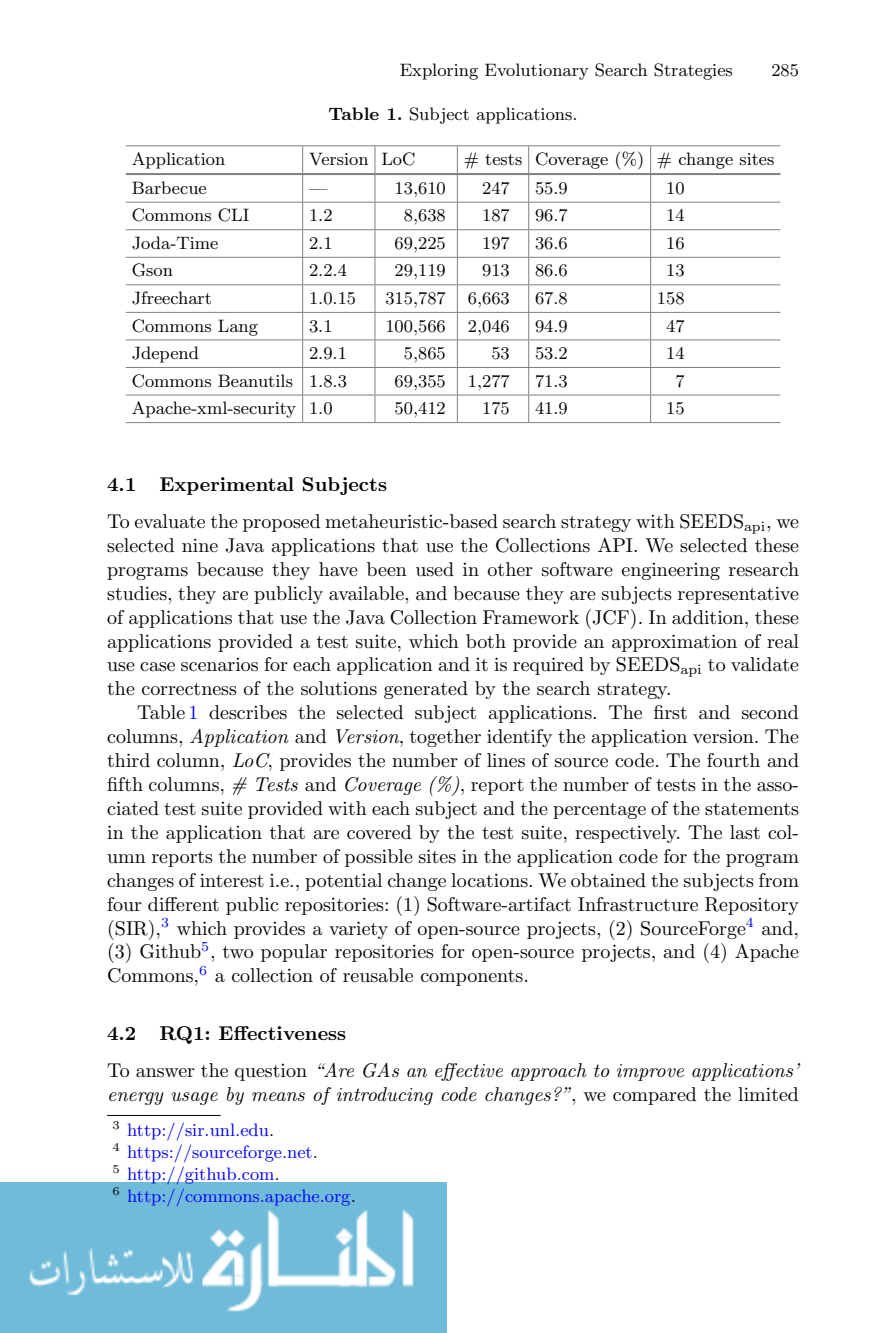
<style>
.page{position:relative;width:879px;height:1333px;background:#fff}
.page>*{position:absolute;margin:0;border:0;box-sizing:border-box;transform-origin:0 0}
.t1{font:20px/24px "Jkypfc CMR10";color:#000;text-align:justify}
.t2{font:20px/24px "Jfygdd CMTI10";color:#000}
.t3{font:20px "Nkmbvw CMBX10";color:#000}
.t4{font:18px "Qqqfpd CMR9";color:#000}
.t5{font:18px/22px "Qqqfpd CMR9";color:#00f}
.s1{font-family:"Cxlsrf CMBX9"}
.s2{font-family:"Chnvrh CMMI9"}
.s3{color:#00f}
.s4{font-family:"Jfygdd CMTI10"}
.s5{font-family:"Jkypfc CMR10"}
.s6{color:#000}
</style>
<div class="page">
<img style="left:0;top:1182px;width:446px;height:150px">
<hr style="left:126px;top:145px;width:654px;height:1px;background:#808080">
<hr style="left:126px;top:173px;width:654px;height:2px;background:#808080">
<hr style="left:126px;top:202px;width:654px;height:1px;background:#808080">
<hr style="left:126px;top:229px;width:654px;height:1px;background:#808080">
<hr style="left:126px;top:257px;width:654px;height:1px;background:#808080">
<hr style="left:126px;top:284px;width:654px;height:1px;background:#808080">
<hr style="left:126px;top:312px;width:654px;height:1px;background:#808080">
<hr style="left:126px;top:339px;width:654px;height:1px;background:#808080">
<hr style="left:126px;top:367px;width:654px;height:1px;background:#808080">
<hr style="left:126px;top:394px;width:654px;height:1px;background:#808080">
<svg style="left:302px;top:146px;width:1px;height:276px"></svg>
<svg style="left:374px;top:146px;width:1px;height:276px"></svg>
<svg style="left:457px;top:146px;width:1px;height:276px"></svg>
<svg style="left:528px;top:146px;width:1px;height:276px"></svg>
<svg style="left:650px;top:146px;width:1px;height:276px"></svg>
<hr style="left:126px;top:422px;width:654px;height:1px;background:#808080">
<hr style="left:107px;top:1114px;width:114px;height:1px;background:#000">
<p class="t4" style="left:400px;top:63px;width:335px">Exploring Evolutionary Search Strategies</p>
<p class="t4" style="left:771px;top:63px;width:29px">285</p>
<p class="t4" style="left:328px;top:107px;width:250px"><span class="s1">Table 1.</span> Subject applications.</p>
<p class="t4" style="left:132px;top:152px;width:95px">Application</p>
<p class="t4" style="left:309px;top:152px;width:108px">Version LoC</p>
<p class="t4" style="left:464px;top:152px;width:312px"># tests Coverage (%) # change sites</p>
<p class="t4" style="left:132px;top:181px;width:77px">Barbecue</p>
<p class="t4" style="left:309px;top:181px;width:20px">—</p>
<p class="t4" style="left:395px;top:181px;width:53px">13<span class="s2">,</span>610</p>
<p class="t4" style="left:482px;top:181px;width:29px">247</p>
<p class="t4" style="left:535px;top:181px;width:34px">55.9</p>
<p class="t4" style="left:666px;top:181px;width:20px">10</p>
<p class="t4" style="left:132px;top:209px;width:119px">Commons CLI</p>
<p class="t4" style="left:309px;top:209px;width:25px">1.2</p>
<p class="t4" style="left:404px;top:209px;width:43px">8<span class="s2">,</span>638</p>
<p class="t4" style="left:482px;top:209px;width:29px">187</p>
<p class="t4" style="left:535px;top:209px;width:34px">96.7</p>
<p class="t4" style="left:666px;top:209px;width:20px">14</p>
<p class="t4" style="left:132px;top:236px;width:88px">Joda-Time</p>
<p class="t4" style="left:309px;top:236px;width:25px">2.1</p>
<p class="t4" style="left:395px;top:236px;width:53px">69<span class="s2">,</span>225</p>
<p class="t4" style="left:482px;top:236px;width:29px">197</p>
<p class="t4" style="left:535px;top:236px;width:34px">36.6</p>
<p class="t4" style="left:666px;top:236px;width:20px">16</p>
<p class="t4" style="left:132px;top:264px;width:43px">Gson</p>
<p class="t4" style="left:309px;top:264px;width:39px">2.2.4</p>
<p class="t4" style="left:395px;top:264px;width:53px">29<span class="s2">,</span>119</p>
<p class="t4" style="left:482px;top:264px;width:29px">913</p>
<p class="t4" style="left:535px;top:264px;width:34px">86.6</p>
<p class="t4" style="left:666px;top:264px;width:20px">13</p>
<p class="t4" style="left:132px;top:291px;width:82px">Jfreechart</p>
<p class="t4" style="left:309px;top:291px;width:49px">1.0.15</p>
<p class="t4" style="left:385px;top:291px;width:126px">315<span class="s2">,</span>787 6<span class="s2">,</span>663</p>
<p class="t4" style="left:535px;top:291px;width:34px">67.8</p>
<p class="t4" style="left:657px;top:291px;width:29px">158</p>
<p class="t4" style="left:132px;top:319px;width:128px">Commons Lang</p>
<p class="t4" style="left:309px;top:319px;width:25px">3.1</p>
<p class="t4" style="left:385px;top:319px;width:126px">100<span class="s2">,</span>566 2<span class="s2">,</span>046</p>
<p class="t4" style="left:535px;top:319px;width:34px">94.9</p>
<p class="t4" style="left:666px;top:319px;width:20px">47</p>
<p class="t4" style="left:132px;top:346px;width:69px">Jdepend</p>
<p class="t4" style="left:309px;top:346px;width:39px">2.9.1</p>
<p class="t4" style="left:404px;top:346px;width:43px">5<span class="s2">,</span>865</p>
<p class="t4" style="left:491px;top:346px;width:20px">53</p>
<p class="t4" style="left:535px;top:346px;width:34px">53.2</p>
<p class="t4" style="left:666px;top:346px;width:20px">14</p>
<p class="t4" style="left:132px;top:374px;width:217px">Commons Beanutils 1.8.3</p>
<p class="t4" style="left:395px;top:374px;width:117px">69<span class="s2">,</span>355 1<span class="s2">,</span>277</p>
<p class="t4" style="left:535px;top:374px;width:34px">71.3</p>
<p class="t4" style="left:675px;top:374px;width:11px">7</p>
<p class="t4" style="left:132px;top:401px;width:202px">Apache-xml-security 1.0</p>
<p class="t4" style="left:395px;top:401px;width:53px">50<span class="s2">,</span>412</p>
<p class="t4" style="left:482px;top:401px;width:29px">175</p>
<p class="t4" style="left:535px;top:401px;width:34px">41.9</p>
<p class="t4" style="left:666px;top:401px;width:20px">15</p>
<p class="t3" style="left:107px;top:476px;width:281px">4.1 Experimental Subjects</p>
<p class="t1" style="left:107px;top:511px;width:693px">To evaluate the proposed metaheuristic-based search strategy with SEEDS<sub>api</sub>, we selected nine Java applications that use the Collections API. We selected these programs because they have been used in other software engineering research studies, they are publicly available, and because they are subjects representative of applications that use the Java Collection Framework (JCF). In addition, these applications provided a test suite, which both provide an approximation of real use case scenarios for each application and it is required by SEEDS<sub>api</sub> to validate the correctness of the solutions generated by the search strategy.</p>
<p class="t1" style="left:107px;top:702px;width:693px;text-indent:30px">Table <span class="s3">1</span> describes the selected subject applications. The first and second columns, <span class="s4">Application</span> and <span class="s4">Version</span>, together identify the application version. The third column, <span class="s4">LoC</span>, provides the number of lines of source code. The fourth and fifth columns, <span class="s4"># Tests</span> and <span class="s4">Coverage (%)</span>, report the number of tests in the asso&shy;ciated test suite provided with each subject and the percentage of the statements in the application that are covered by the test suite, respectively. The last col&shy;umn reports the number of possible sites in the application code for the program changes of interest i.e., potential change locations. We obtained the subjects from four different public repositories: (1) Software-artifact Infrastructure Repository (SIR),<sup>3</sup> which provides a variety of open-source projects, (2) SourceForge<sup>4</sup> and, (3) Github<sup>5</sup>, two popular repositories for open-source projects, and (4) Apache Commons,<sup>6</sup> a collection of reusable components.</p>
<p class="t3" style="left:107px;top:1025px;width:241px">4.2 RQ1: Effectiveness</p>
<p class="t2" style="left:107px;top:1059px;width:693px"><span class="s5">To answer the question</span> “Are GAs an effective approach to improve applications’ energy usage by means of introducing code changes?”<span class="s5">, we compared the limited</span></p>
<p class="t5" style="left:113px;top:1120px;width:245px"><sup>3</sup> http://sir.unl.edu<span class="s6">.<br></span><sup>4</sup> https://sourceforge.net<span class="s6">.<br></span><sup>5</sup> http://github.com<span class="s6">.<br></span><sup>6</sup> http://commons.apache.org<span class="s6">.</span></p>
</div>
